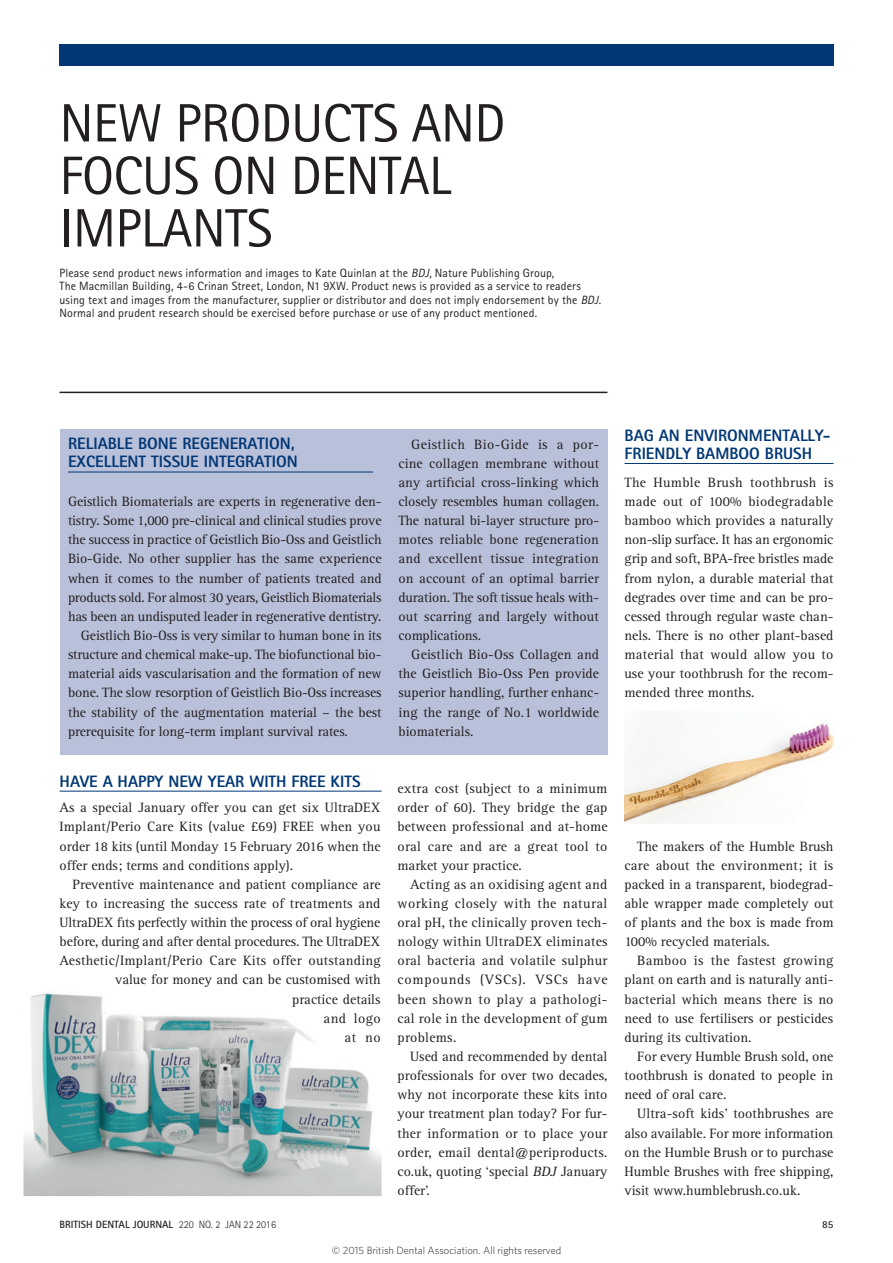
<style>
.page{position:relative;width:893px;height:1263px;background:#fff}
.page>*{position:absolute;margin:0;border:0;box-sizing:border-box;transform-origin:0 0}
.products___head{font:54px/52.5px "Rotis Sans Serif Std";letter-spacing:-.01em;color:#231f20}
.products_crosshead_1{font:800 16.5px/18px "Rotis Sans Serif Std";color:#013775}
.body_9_3pt_justified{font:13.95px/19.2px "Rotis Serif Std";color:#231f20;text-align:justify}
.body_fullout_9_3pt_j{font:13.95px/19.2px "Rotis Serif Std";color:#231f20;text-align:justify}
.products_-_info{font:12px/13.5px "Rotis Sans Serif Std";letter-spacing:.01em;color:#231f20}
.t1{font:300 10.5px "Whitney";color:#231f20}
.page_footer{font:700 10.5px "Rotis Sans Serif Std";color:#231f20}
.s1{font-style:italic}
.s2{font-weight:300}
</style>
<div class="page">
<hr style="left:60px;top:392px;width:547px;height:1px;background:#231f20">
<div style="left:59px;top:45px;width:774px;height:21px;background:#013775"></div>
<img style="left:624px;top:723px;width:210px;height:101px">
<div style="left:60px;top:429px;width:547px;height:326px;background:#b9c0d9"></div>
<hr style="left:625px;top:463px;width:208px;height:1px;background:#013775">
<hr style="left:68px;top:472px;width:305px;height:1px;background:#013775">
<hr style="left:60px;top:791px;width:322px;height:1px;background:#013775">
<img style="left:23px;top:993px;width:359px;height:203px">
<p class="products___head" style="left:60px;top:97px;width:447px">NEW PRODUCTS AND<br>FOCUS ON DENTAL<br>IMPLANTS</p>
<p class="products_-_info" style="left:60px;top:266px;width:543px">Please send product news information and images to Kate Quinlan at the <span class="s1">BDJ</span>, Nature Publishing Group,<br>The Macmillan Building, 4-6 Crinan Street, London, N1 9XW. Product news is provided as a service to readers using text and images from the manufacturer, supplier or distributor and does not imply endorsement by the <span class="s1">BDJ</span>.<br>Normal and prudent research should be exercised before purchase or use of any product mentioned.</p>
<p class="products_crosshead_1" style="left:68px;top:435px;width:231px">RELIABLE BONE REGENERATION,<br>EXCELLENT TISSUE INTEGRATION</p>
<p class="body_fullout_9_3pt_j" style="left:68px;top:492px;width:315px">Geistlich Biomaterials are experts in regenerative den&shy;tistry. Some 1,000 pre-clinical and clinical studies prove the success in practice of Geistlich Bio-Oss and Geistlich Bio-Gide. No other supplier has the same experience when it comes to the number of patients treated and products sold. For almost 30 years, Geistlich Biomaterials has been an undisputed leader in regenerative dentistry.</p>
<p class="body_9_3pt_justified" style="left:68px;top:626px;width:315px;text-indent:13px">Geistlich Bio-Oss is very similar to human bone in its structure and chemical make-up. The biofunctional bio&shy;material aids vascularisation and the formation of new bone. The slow resorption of Geistlich Bio-Oss increases the stability of the augmentation material – the best prerequisite for long-term implant survival rates.</p>
<p class="products_crosshead_1" style="left:60px;top:772px;width:302px">HAVE A HAPPY NEW YEAR WITH FREE KITS</p>
<p class="body_fullout_9_3pt_j" style="left:60px;top:798px;width:323px">As a special January offer you can get six UltraDEX Implant/Perio Care Kits (value £69) FREE when you order 18 kits (until Monday 15 February 2016 when the offer ends; terms and conditions apply).</p>
<p class="body_9_3pt_justified" style="left:60px;top:875px;width:323px;text-align:right">Preventive maintenance and patient compliance are key to increasing the success rate of treatments and UltraDEX fits perfectly within the process of oral hygiene before, during and after dental procedures. The UltraDEX Aesthetic/Implant/Perio Care Kits offer outstanding value for money and can be customised with<br>practice details<br>and logo<br>at no</p>
<p class="body_9_3pt_justified" style="left:398px;top:435px;width:202px;text-indent:13px">Geistlich Bio-Gide is a por&shy;cine collagen membrane without any artificial cross-linking which closely resembles human collagen.<br>The natural bi-layer structure pro&shy;motes reliable bone regeneration and excellent tissue integration on account of an optimal barrier duration. The soft tissue heals with&shy;out scarring and largely without complications.</p>
<p class="body_9_3pt_justified" style="left:398px;top:645px;width:202px;text-indent:13px">Geistlich Bio-Oss Collagen and the Geistlich Bio-Oss Pen provide superior handling, further enhanc&shy;ing the range of No.1 worldwide biomaterials.</p>
<p class="body_9_3pt_justified" style="left:397px;top:779px;width:212px">extra cost (subject to a minimum order of 60). They bridge the gap between professional and at-home oral care and are a great tool to market your practice.</p>
<p class="body_9_3pt_justified" style="left:397px;top:875px;width:212px;text-indent:13px">Acting as an oxidising agent and working closely with the natural oral pH, the clinically proven tech&shy;nology within UltraDEX eliminates oral bacteria and volatile sulphur compounds (VSCs). VSCs have been shown to play a pathologi&shy;cal role in the development of gum problems.</p>
<p class="body_9_3pt_justified" style="left:397px;top:1047px;width:212px;text-indent:13px">Used and recommended by dental professionals for over two decades, why not incorporate these kits into your treatment plan today? For fur&shy;ther information or to place your order, email dental@periproducts. co.uk, quoting ‘special <span class="s1">BDJ</span> January offer’.</p>
<p class="products_crosshead_1" style="left:625px;top:426px;width:207px">BAG AN ENVIRONMENTALLY-<br>FRIENDLY BAMBOO BRUSH</p>
<p class="body_fullout_9_3pt_j" style="left:624px;top:473px;width:210px">The Humble Brush toothbrush is made out of 100% biodegradable bamboo which provides a naturally non-slip surface. It has an ergonomic grip and soft, BPA-free bristles made from nylon, a durable material that degrades over time and can be pro&shy;cessed through regular waste chan&shy;nels. There is no other plant-based material that would allow you to use your toothbrush for the recom&shy;mended three months.</p>
<p class="body_9_3pt_justified" style="left:624px;top:837px;width:210px;text-indent:13px">The makers of the Humble Brush care about the environment; it is packed in a transparent, biodegrad&shy;able wrapper made completely out of plants and the box is made from 100% recycled materials.</p>
<p class="body_9_3pt_justified" style="left:624px;top:951px;width:211px;text-indent:13px">Bamboo is the fastest growing plant on earth and is naturally anti&shy;bacterial which means there is no need to use fertilisers or pesticides during its cultivation.</p>
<p class="body_9_3pt_justified" style="left:624px;top:1047px;width:210px;text-indent:13px">For every Humble Brush sold, one toothbrush is donated to people in need of oral care.</p>
<p class="body_9_3pt_justified" style="left:624px;top:1104px;width:210px;text-indent:13px">Ultra-soft kids’ toothbrushes are also available. For more information on the Humble Brush or to purchase Humble Brushes with free shipping, visit www.humblebrush.co.uk.</p>
<p class="page_footer" style="left:60px;top:1217px;width:218px">BRITISH DENTAL JOURNAL <span class="s2">220 NO. 2 JAN 22 2016</span></p>
<p class="page_footer" style="left:822px;top:1217px;width:13px">85</p>
<p class="t1" style="left:332px;top:1243px;width:231px">© 2015 British Dental Association. All rights reserved</p>
</div>
